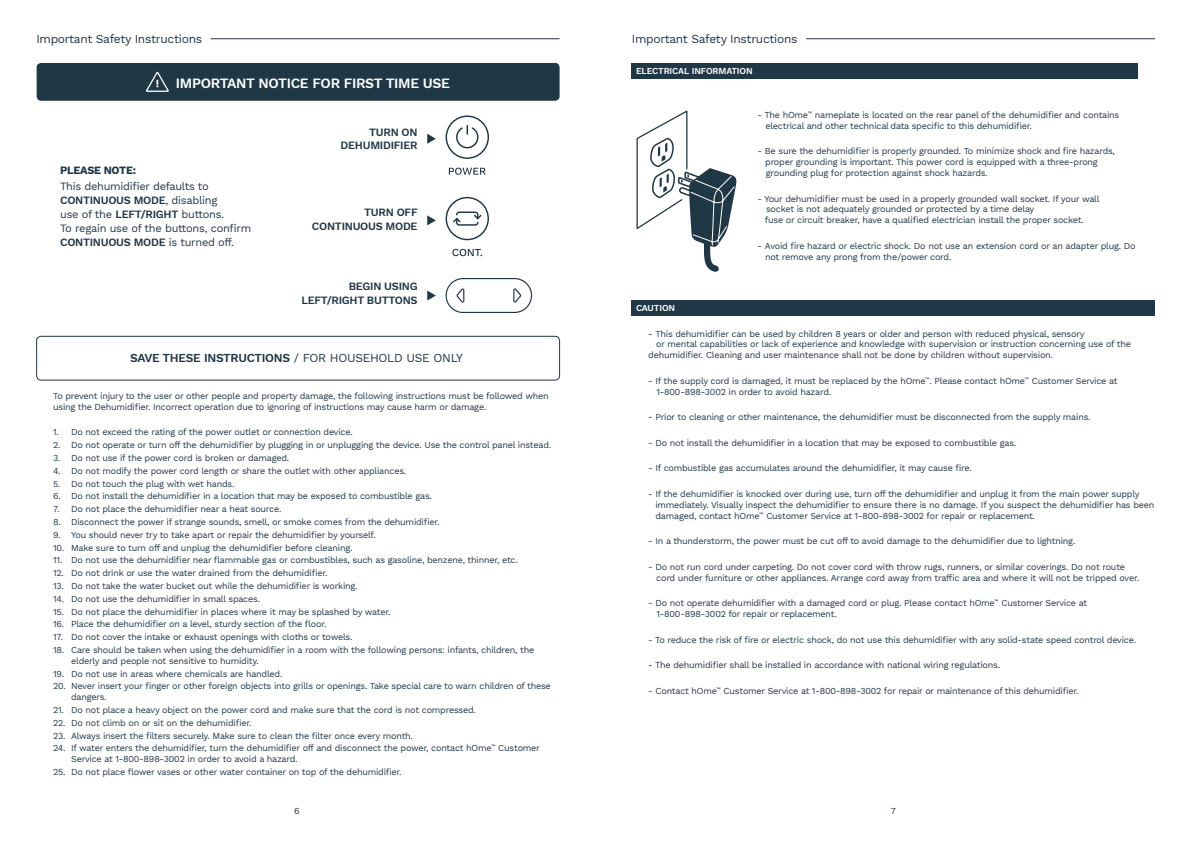
<style>
.page{position:relative;width:1191px;height:842px;background:#fff}
.page>*{position:absolute;margin:0;border:0;box-sizing:border-box;transform-origin:0 0}
.t1{font:600 14px "Work Sans";letter-spacing:-.025em;color:#fff}
.t2{font:12px "Work Sans";letter-spacing:-.025em;color:#203746}
.t3{font:600 12px "Work Sans";letter-spacing:-.025em;color:#203746}
.t4{font:11px/14px "Work Sans";letter-spacing:-.025em;color:#203746}
.t5{font:600 11px/13.2px "Work Sans";letter-spacing:-.025em;color:#203746;text-align:right}
.t6{font:700 11px "Work Sans";letter-spacing:-.025em;color:#203746}
.t7{font:9px/10.8px "Work Sans";letter-spacing:-.025em;color:#203746}
.t8{font:600 9px "Work Sans";letter-spacing:-.02em;color:#fff}
.s1{font-weight:600}
.s2{font-weight:400}
</style>
<div class="page">
<hr style="left:211px;top:38px;width:348px;height:1px;background:#203746">
<div style="left:631px;top:63px;width:506px;height:16px;background:#203746"></div>
<svg style="left:636px;top:110px;width:101px;height:162px"></svg>
<div style="left:36px;top:336px;width:524px;height:44px;border:1px solid #203746;border-radius:4px"></div>
<hr style="left:806px;top:38px;width:349px;height:1px;background:#203746">
<div style="left:631px;top:300px;width:524px;height:15px;background:#203746"></div>
<div style="left:37px;top:63px;width:522px;height:38px;background:#203746;border-radius:4px"></div>
<svg style="left:146px;top:72px;width:23px;height:20px"></svg>
<svg style="left:445px;top:278px;width:87px;height:35px"></svg>
<svg style="left:445px;top:197px;width:44px;height:43px"></svg>
<svg style="left:452px;top:249px;width:30px;height:7px"></svg>
<svg style="left:445px;top:115px;width:44px;height:44px"></svg>
<svg style="left:449px;top:168px;width:37px;height:7px"></svg>
<svg style="left:427px;top:134px;width:9px;height:10px"></svg>
<svg style="left:427px;top:215px;width:9px;height:10px"></svg>
<svg style="left:427px;top:291px;width:9px;height:10px"></svg>
<h2 class="t2" style="left:36px;top:32px;width:167px">Important Safety Instructions</h2>
<h1 class="t1" style="left:176px;top:75px;width:276px">IMPORTANT NOTICE FOR FIRST TIME USE</h1>
<p class="t6" style="left:60px;top:164px;width:77px">PLEASE NOTE:</p>
<p class="t4" style="left:60px;top:180px;width:193px">This dehumidifier defaults to<br><span class="s1">CONTINUOUS MODE</span>, disabling<br>use of the <span class="s1">LEFT/RIGHT</span> buttons.<br>To regain use of the buttons, confirm<br><span class="s1">CONTINUOUS MODE</span> is turned off.</p>
<p class="t5" style="left:341px;top:126px;width:78px">TURN ON<br>DEHUMIDIFIER</p>
<p class="t5" style="left:312px;top:206px;width:107px">TURN OFF<br>CONTINUOUS MODE</p>
<p class="t5" style="left:301px;top:280px;width:118px">BEGIN USING<br>LEFT/RIGHT BUTTONS</p>
<h2 class="t3" style="left:130px;top:351px;width:334px">SAVE THESE INSTRUCTIONS <span class="s2">/ FOR HOUSEHOLD USE ONLY</span></h2>
<p class="t7" style="left:53px;top:391px;width:497px">To prevent injury to the user or other people and property damage, the following instructions must be followed when using the Dehumidifier. Incorrect operation due to ignoring of instructions may cause harm or damage.</p>
<p class="t7" style="left:53px;top:427px;width:301px">1. Do not exceed the rating of the power outlet or connection device.</p>
<p class="t7" style="left:53px;top:440px;width:499px">2. Do not operate or turn off the dehumidifier by plugging in or unplugging the device. Use the control panel instead.</p>
<p class="t7" style="left:53px;top:453px;width:238px">3. Do not use if the power cord is broken or damaged.</p>
<p class="t7" style="left:53px;top:466px;width:355px">4. Do not modify the power cord length or share the outlet with other appliances.</p>
<p class="t7" style="left:53px;top:478px;width:183px">5. Do not touch the plug with wet hands.</p>
<p class="t7" style="left:53px;top:491px;width:380px">6. Do not install the dehumidifier in a location that may be exposed to combustible gas.</p>
<p class="t7" style="left:53px;top:504px;width:230px">7. Do not place the dehumidifier near a heat source.</p>
<p class="t7" style="left:53px;top:517px;width:388px">8. Disconnect the power if strange sounds, smell, or smoke comes from the dehumidifier.</p>
<p class="t7" style="left:53px;top:530px;width:324px">9. You should never try to take apart or repair the dehumidifier by yourself.</p>
<p class="t7" style="left:53px;top:542px;width:301px">10. Make sure to turn off and unplug the dehumidifier before cleaning.</p>
<p class="t7" style="left:53px;top:555px;width:466px">11. Do not use the dehumidifier near flammable gas or combustibles, such as gasoline, benzene, thinner, etc.</p>
<p class="t7" style="left:53px;top:568px;width:276px">12. Do not drink or use the water drained from the dehumidifier.</p>
<p class="t7" style="left:53px;top:581px;width:306px">13. Do not take the water bucket out while the dehumidifier is working.</p>
<p class="t7" style="left:53px;top:594px;width:208px">14. Do not use the dehumidifier in small spaces.</p>
<p class="t7" style="left:53px;top:606px;width:339px">15. Do not place the dehumidifier in places where it may be splashed by water.</p>
<p class="t7" style="left:53px;top:619px;width:275px">16. Place the dehumidifier on a level, sturdy section of the floor.</p>
<p class="t7" style="left:53px;top:632px;width:301px">17. Do not cover the intake or exhaust openings with cloths or towels.</p>
<p class="t7" style="left:71px;top:645px;width:464px;text-indent:-18px">18. Care should be taken when using the dehumidifier in a room with the following persons: infants, children, the elderly and people not sensitive to humidity.</p>
<p class="t7" style="left:53px;top:668px;width:231px">19. Do not use in areas where chemicals are handled.</p>
<p class="t7" style="left:71px;top:681px;width:481px;text-indent:-18px">20. Never insert your finger or other foreign objects into grills or openings. Take special care to warn children of these dangers.</p>
<p class="t7" style="left:53px;top:705px;width:424px">21. Do not place a heavy object on the power cord and make sure that the cord is not compressed.</p>
<p class="t7" style="left:53px;top:718px;width:200px">22. Do not climb on or sit on the dehumidifier.</p>
<p class="t7" style="left:53px;top:730px;width:361px">23. Always insert the filters securely. Make sure to clean the filter once every month.</p>
<p class="t7" style="left:71px;top:743px;width:470px;text-indent:-18px">24. If water enters the dehumidifier, turn the dehumidifier off and disconnect the power, contact hOme<sup>™</sup> Customer<br>Service at 1-800-898-3002 in order to avoid a hazard.</p>
<p class="t7" style="left:53px;top:767px;width:350px">25. Do not place flower vases or other water container on top of the dehumidifier.</p>
<h2 class="t2" style="left:632px;top:32px;width:167px">Important Safety Instructions</h2>
<p class="t8" style="left:636px;top:66px;width:118px">ELECTRICAL INFORMATION</p>
<p class="t8" style="left:636px;top:302px;width:41px">CAUTION</p>
<p class="t7" style="left:765px;top:110px;width:355px;text-indent:-8px">- The hOme<sup>™</sup> nameplate is located on the rear panel of the dehumidifier and contains electrical and other technical data specific to this dehumidifier.</p>
<p class="t7" style="left:765px;top:146px;width:351px;text-indent:-8px">- Be sure the dehumidifier is properly grounded. To minimize shock and fire hazards, proper grounding is important. This power cord is equipped with a three-prong grounding plug for protection against shock hazards.</p>
<p class="t7" style="left:765px;top:193px;width:336px;text-indent:-7px">- Your dehumidifier must be used in a properly grounded wall socket. If your wall socket is not adequately grounded or protected by a time delay<br>fuse or circuit breaker, have a qualified electrician install the proper socket.</p>
<p class="t7" style="left:765px;top:241px;width:372px;text-indent:-7px">- Avoid fire hazard or electric shock. Do not use an extension cord or an adapter plug. Do not remove any prong from the/power cord.</p>
<p class="t7" style="left:648px;top:329px;width:438px">- This dehumidifier can be used by children 8 years or older and person with reduced physical, sensory</p>
<p class="t7" style="left:656px;top:339px;width:476px">or mental capabilities or lack of experience and knowledge with supervision or instruction concerning use of the</p>
<p class="t7" style="left:648px;top:350px;width:406px">dehumidifier. Cleaning and user maintenance shall not be done by children without supervision.</p>
<p class="t7" style="left:656px;top:376px;width:462px;text-indent:-8px">- If the supply cord is damaged, it must be replaced by the hOme<sup>™</sup>. Please contact hOme<sup>™</sup> Customer Service at<br>1-800-898-3002 in order to avoid hazard.</p>
<p class="t7" style="left:648px;top:412px;width:444px">- Prior to cleaning or other maintenance, the dehumidifier must be disconnected from the supply mains.</p>
<p class="t7" style="left:648px;top:438px;width:369px">- Do not install the dehumidifier in a location that may be exposed to combustible gas.</p>
<p class="t7" style="left:648px;top:463px;width:325px">- If combustible gas accumulates around the dehumidifier, it may cause fire.</p>
<p class="t7" style="left:655px;top:489px;width:500px;text-indent:-7px">- If the dehumidifier is knocked over during use, turn off the dehumidifier and unplug it from the main power supply immediately. Visually inspect the dehumidifier to ensure there is no damage. If you suspect the dehumidifier has been damaged, contact hOme<sup>™</sup> Customer Service at 1-800-898-3002 for repair or replacement.</p>
<p class="t7" style="left:648px;top:536px;width:429px">- In a thunderstorm, the power must be cut off to avoid damage to the dehumidifier due to lightning.</p>
<p class="t7" style="left:656px;top:562px;width:484px;text-indent:-8px">- Do not run cord under carpeting. Do not cover cord with throw rugs, runners, or similar coverings. Do not route cord under furniture or other appliances. Arrange cord away from traffic area and where it will not be tripped over.</p>
<p class="t7" style="left:656px;top:598px;width:432px;text-indent:-8px">- Do not operate dehumidifier with a damaged cord or plug. Please contact hOme<sup>™</sup> Customer Service at<br>1-800-898-3002 for repair or replacement.</p>
<p class="t7" style="left:648px;top:635px;width:489px">- To reduce the risk of fire or electric shock, do not use this dehumidifier with any solid-state speed control device.</p>
<p class="t7" style="left:648px;top:660px;width:353px">- The dehumidifier shall be installed in accordance with national wiring regulations.</p>
<p class="t7" style="left:648px;top:686px;width:432px">- Contact hOme<sup>™</sup> Customer Service at 1-800-898-3002 for repair or maintenance of this dehumidifier.</p>
<p class="t7" style="left:294px;top:806px;width:7px">6</p>
<p class="t7" style="left:891px;top:806px;width:7px">7</p>
</div>
